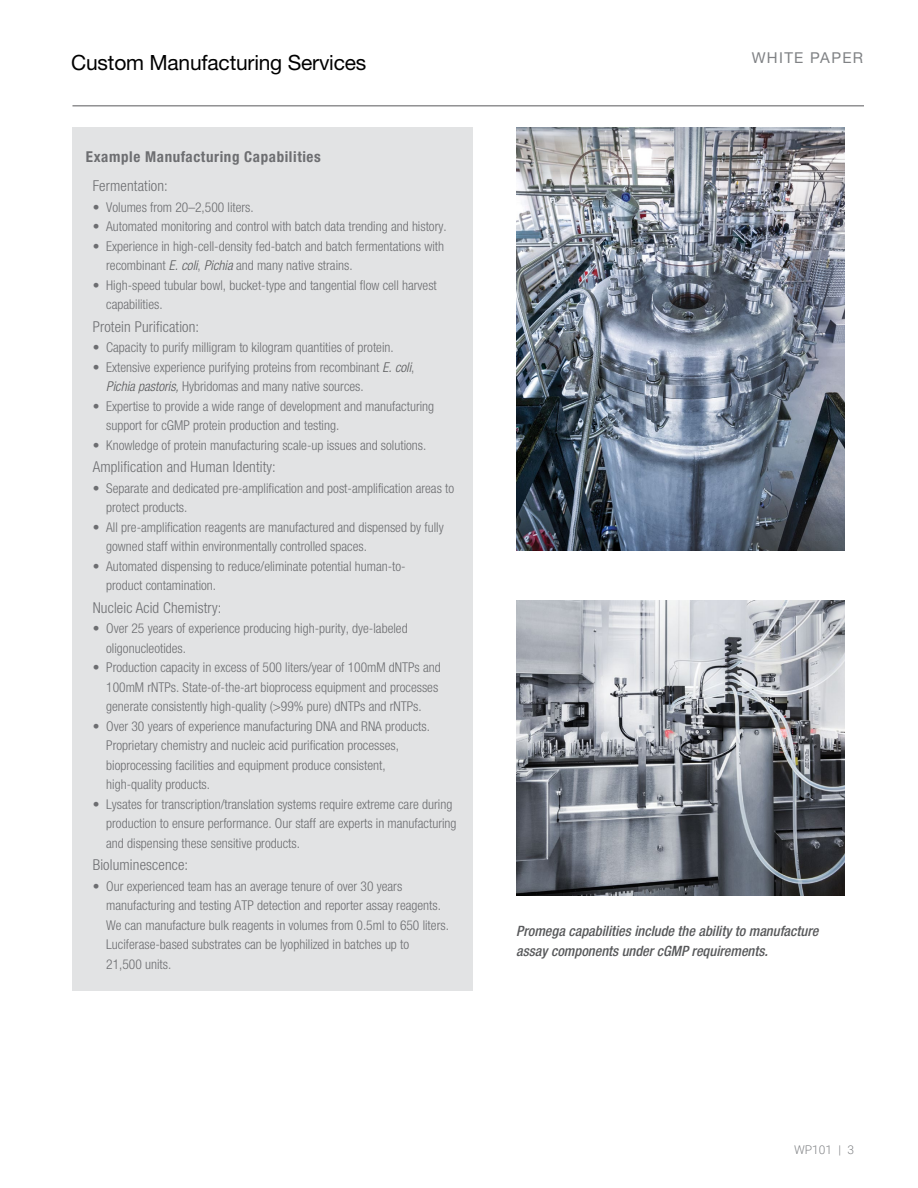
<style>
.page{position:relative;width:918px;height:1188px;background:#fff}
.page>*{position:absolute;margin:0;border:0;box-sizing:border-box;transform-origin:0 0}
.t1{font:21px "Helvetica Neue";letter-spacing:-.01em;color:#000}
.t2{font:300 condensed 15px "Helvetica Neue";letter-spacing:.01em;color:#6d6e71}
.t3{font:700 condensed 15px "Helvetica Neue";letter-spacing:.04em;color:#6d6e71}
.t4{font:15px "Helvetica Neue";letter-spacing:.09em;color:#808285}
.t5{font:italic 500 condensed 14.25px/19.5px "Helvetica Neue";color:#58595b}
.t6{font:300 condensed 13.5px/19.5px "Helvetica Neue";color:#6d6e71}
.t7{font:300 12px "Roboto";color:#808285}
.s1{font-style:italic;color:#58595b}
</style>
<div class="page">
<hr style="left:72px;top:105px;width:792px;height:1px;background:#58595b">
<div style="left:72px;top:127px;width:401px;height:864px;background:#e2e3e4"></div>
<img style="left:516px;top:127px;width:329px;height:423px">
<img style="left:516px;top:600px;width:329px;height:295px">
<h1 class="t1" style="left:71px;top:50px;width:297px">Custom Manufacturing Services</h1>
<p class="t4" style="left:752px;top:49px;width:113px">WHITE PAPER</p>
<p class="t3" style="left:86px;top:148px;width:236px">Example Manufacturing Capabilities</p>
<p class="t2" style="left:93px;top:177px;width:77px">Fermentation:</p>
<p class="t6" style="left:93px;top:197px;width:163px">• Volumes from 20–2,500 liters.</p>
<p class="t6" style="left:93px;top:217px;width:355px">• Automated monitoring and control with batch data trending and history.</p>
<p class="t6" style="left:106px;top:236px;width:339px;text-indent:-14px">• Experience in high-cell-density fed-batch and batch fermentations with recombinant <span class="s1">E. coli</span>, <span class="s1">Pichia</span> and many native strains.</p>
<p class="t6" style="left:106px;top:275px;width:332px;text-indent:-14px">• High-speed tubular bowl, bucket-type and tangential flow cell harvest capabilities.</p>
<p class="t2" style="left:93px;top:318px;width:108px">Protein Purification:</p>
<p class="t6" style="left:93px;top:338px;width:302px">• Capacity to purify milligram to kilogram quantities of protein.</p>
<p class="t6" style="left:106px;top:357px;width:310px;text-indent:-14px">• Extensive experience purifying proteins from recombinant <span class="s1">E. coli</span>,<br><span class="s1">Pichia pastoris,</span> Hybridomas and many native sources.</p>
<p class="t6" style="left:106px;top:396px;width:330px;text-indent:-14px">• Expertise to provide a wide range of development and manufacturing support for cGMP protein production and testing.</p>
<p class="t6" style="left:93px;top:435px;width:335px">• Knowledge of protein manufacturing scale-up issues and solutions.</p>
<p class="t2" style="left:93px;top:458px;width:185px">Amplification and Human Identity:</p>
<p class="t6" style="left:106px;top:478px;width:349px;text-indent:-14px">• Separate and dedicated pre-amplification and post-amplification areas to protect products.</p>
<p class="t6" style="left:106px;top:517px;width:339px;text-indent:-14px">• All pre-amplification reagents are manufactured and dispensed by fully gowned staff within environmentally controlled spaces.</p>
<p class="t6" style="left:106px;top:556px;width:301px;text-indent:-14px">• Automated dispensing to reduce/eliminate potential human-to&shy;product contamination.</p>
<p class="t2" style="left:93px;top:599px;width:130px">Nucleic Acid Chemistry:</p>
<p class="t6" style="left:106px;top:619px;width:303px;text-indent:-14px">• Over 25 years of experience producing high-purity, dye-labeled oligonucleotides.</p>
<p class="t6" style="left:106px;top:658px;width:336px;text-indent:-14px">• Production capacity in excess of 500 liters/year of 100mM dNTPs and<br>100mM rNTPs. State-of-the-art bioprocess equipment and processes generate consistently high-quality (&gt;99% pure) dNTPs and rNTPs.</p>
<p class="t6" style="left:106px;top:716px;width:325px;text-indent:-14px">• Over 30 years of experience manufacturing DNA and RNA products.<br>Proprietary chemistry and nucleic acid purification processes, bioprocessing facilities and equipment produce consistent, high-quality products.</p>
<p class="t6" style="left:106px;top:794px;width:352px;text-indent:-14px">• Lysates for transcription/translation systems require extreme care during production to ensure performance. Our staff are experts in manufacturing and dispensing these sensitive products.</p>
<p class="t2" style="left:93px;top:856px;width:97px">Bioluminescence:</p>
<p class="t6" style="left:106px;top:876px;width:344px;text-indent:-14px">• Our experienced team has an average tenure of over 30 years manufacturing and testing ATP detection and reporter assay reagents.<br>We can manufacture bulk reagents in volumes from 0.5ml to 650 liters.<br>Luciferase-based substrates can be lyophilized in batches up to<br>21,500 units.</p>
<p class="t5" style="left:516px;top:921px;width:304px">Promega capabilities include the ability to manufacture assay components under cGMP requirements.</p>
<p class="t7" style="left:794px;top:1142px;width:62px">WP101 | 3</p>
</div>
